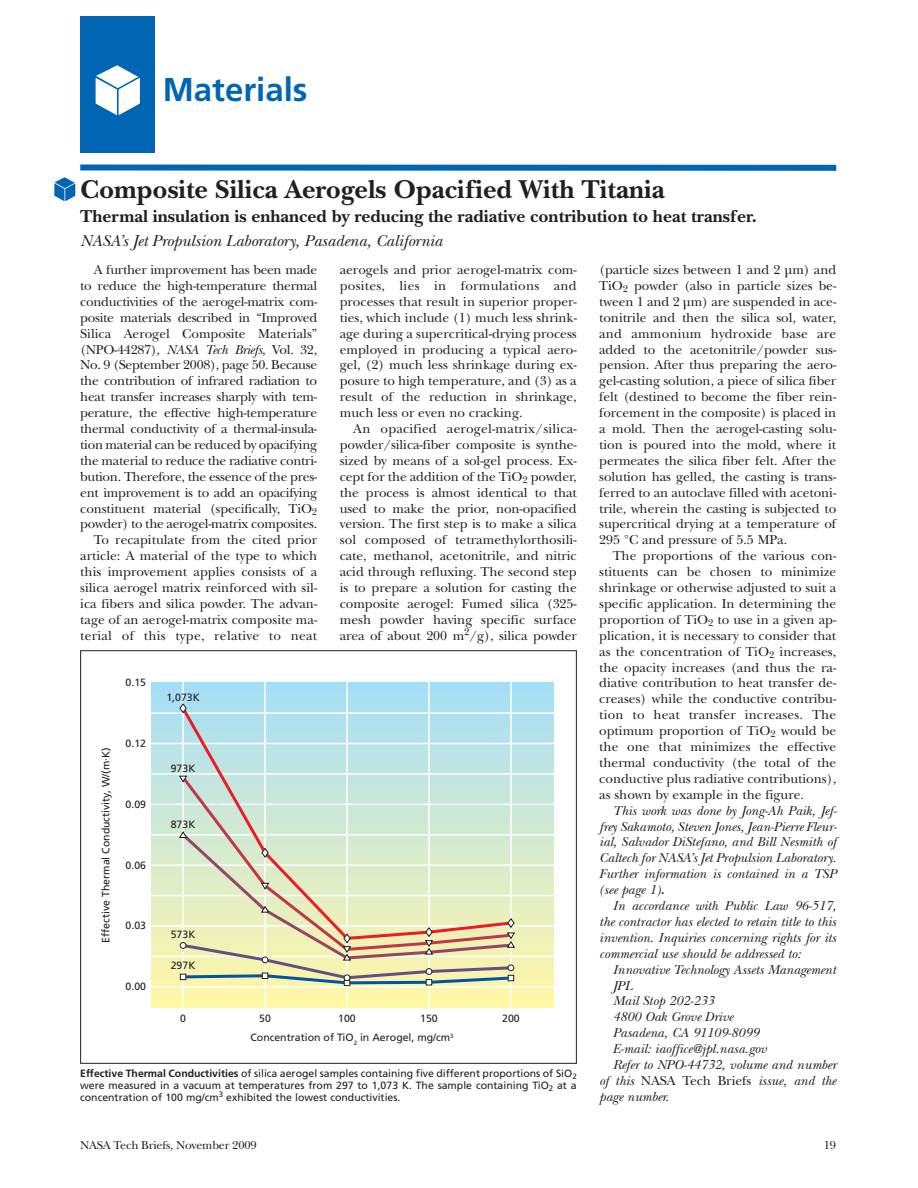
<style>
.page{position:relative;width:918px;height:1188px;background:#fff}
.page>*{position:absolute;margin:0;border:0;box-sizing:border-box;transform-origin:0 0}
.t1{font:700 33px "Frutiger";color:#0066b3}
.t2{font:700 27px "New Baskerville";color:#231f20}
.t3{font:700 18px "New Baskerville";color:#231f20}
.t4{font:italic 16.5px "New Baskerville";color:#231f20}
.t5{font:13.5px/15.9px "New Baskerville";letter-spacing:-.02em;color:#231f20;text-align:justify}
.t6{font:italic 13.5px/15.9px "New Baskerville";color:#231f20;text-align:justify}
.t7{font:12px "New Baskerville";letter-spacing:-.015em;color:#231f20}
.t8{font:10.5px/12px "Frutiger";color:#231f20;text-align:justify}
.s1{font-style:italic}
.s2{font-weight:700}
.s3{font-style:normal}
</style>
<div class="page">
<div style="left:80px;top:16px;width:75px;height:137px;background:#0066b3"></div>
<svg style="left:96px;top:65px;width:44px;height:50px"></svg>
<div style="left:80px;top:165px;width:756px;height:6px;background:#0066b3"></div>
<div style="left:151px;top:683px;width:402px;height:324px;background:linear-gradient(to bottom,#a6def8,#fff7a7)"></div>
<hr style="left:182px;top:681px;width:2px;height:326px;background:#fff">
<hr style="left:264px;top:681px;width:2px;height:326px;background:#fff">
<hr style="left:346px;top:681px;width:2px;height:326px;background:#fff">
<hr style="left:428px;top:681px;width:2px;height:326px;background:#fff">
<hr style="left:510px;top:681px;width:2px;height:326px;background:#fff">
<hr style="left:146px;top:712px;width:410px;height:2px;background:#fff">
<hr style="left:146px;top:743px;width:410px;height:1px;background:#fff">
<hr style="left:146px;top:773px;width:410px;height:2px;background:#fff">
<hr style="left:146px;top:804px;width:410px;height:1px;background:#fff">
<hr style="left:146px;top:834px;width:410px;height:2px;background:#fff">
<hr style="left:146px;top:864px;width:410px;height:2px;background:#fff">
<hr style="left:146px;top:895px;width:410px;height:1px;background:#fff">
<hr style="left:146px;top:925px;width:410px;height:2px;background:#fff">
<hr style="left:146px;top:956px;width:410px;height:1px;background:#fff">
<hr style="left:146px;top:986px;width:410px;height:2px;background:#fff">
<svg style="left:179px;top:704px;width:335px;height:69px;background:#bae2e8"></svg>
<svg style="left:179px;top:773px;width:335px;height:58px;background:#cce4d8"></svg>
<svg style="left:179px;top:703px;width:8px;height:11px"></svg>
<svg style="left:178px;top:775px;width:10px;height:8px"></svg>
<svg style="left:178px;top:831px;width:338px;height:155px;background:#dddebb"></svg>
<svg style="left:54px;top:177px;width:22px;height:24px"></svg>
<h1 class="t1" style="left:163px;top:76px;width:146px">Materials</h1>
<h2 class="t2" style="left:80px;top:179px;width:586px">Composite Silica Aerogels Opacified With Titania</h2>
<h3 class="t3" style="left:80px;top:209px;width:678px">Thermal insulation is enhanced by reducing the radiative contribution to heat transfer.</h3>
<p class="t4" style="left:80px;top:235px;width:364px">NASA’s Jet Propulsion Laboratory, Pasadena, California</p>
<p class="t5" style="left:80px;top:263px;width:239px;text-align:right">A further improvement has been made to reduce the high-temperature thermal conductivities of the aerogel-matrix com&shy;posite materials described in “Improved Silica Aerogel Composite Materials” (NPO-44287), <span class="s1">NASA Tech Briefs</span>, Vol. 32, No. 9 (September 2008), page 50. Because the contribution of infrared radiation to heat transfer increases sharply with tem&shy;perature, the effective high-temperature thermal conductivity of a thermal-insula&shy;tion material can be reduced by opacifying the material to reduce the radiative contri&shy;bution. Therefore, the essence of the pres&shy;ent improvement is to add an opacifying constituent material (specifically, TiO<sub>2 </sub>powder) to the aerogel-matrix composites.<br>To recapitulate from the cited prior article: A material of the type to which this improvement applies consists of a silica aerogel matrix reinforced with sil&shy;ica fibers and silica powder. The advan&shy;tage of an aerogel-matrix composite ma&shy;terial of this type, relative to neat</p>
<p class="t5" style="left:340px;top:263px;width:239px">aerogels and prior aerogel-matrix com&shy;posites, lies in formulations and processes that result in superior proper&shy;ties, which include (1) much less shrink&shy;age during a supercritical-drying process employed in producing a typical aero&shy;gel, (2) much less shrinkage during ex&shy;posure to high temperature, and (3) as a result of the reduction in shrinkage, much less or even no cracking.</p>
<p class="t5" style="left:340px;top:422px;width:239px;text-indent:14px">An opacified aerogel-matrix/silica&shy;powder/silica-fiber composite is synthe&shy;sized by means of a sol-gel process. Ex&shy;cept for the addition of the TiO<sub>2</sub> powder, the process is almost identical to that used to make the prior, non-opacified version. The first step is to make a silica sol composed of tetramethylorthosili&shy;cate, methanol, acetonitrile, and nitric acid through refluxing. The second step is to prepare a solution for casting the composite aerogel: Fumed silica (325- mesh powder having specific surface area of about 200 m<sup>2</sup>/g), silica powder</p>
<p class="t8" style="left:126px;top:677px;width:22px">0.15</p>
<p class="t8" style="left:101px;top:943px;width:197px;rotate:-90deg">Effective Thermal Conductivity, W/(m·K)</p>
<p class="t8" style="left:126px;top:738px;width:22px">0.12</p>
<p class="t8" style="left:126px;top:799px;width:22px">0.09</p>
<p class="t8" style="left:126px;top:860px;width:22px">0.06</p>
<p class="t8" style="left:126px;top:921px;width:22px">0.03</p>
<p class="t8" style="left:126px;top:981px;width:22px">0.00</p>
<p class="t8" style="left:166px;top:692px;width:35px">1,073K</p>
<p class="t8" style="left:171px;top:763px;width:26px">973K</p>
<p class="t8" style="left:171px;top:819px;width:26px">873K</p>
<p class="t8" style="left:171px;top:929px;width:26px">573K</p>
<p class="t8" style="left:171px;top:960px;width:26px">297K</p>
<p class="t8" style="left:180px;top:1013px;width:7px">0</p>
<p class="t8" style="left:420px;top:1013px;width:19px">150</p>
<p class="t8" style="left:502px;top:1013px;width:19px">200</p>
<p class="t8" style="left:250px;top:1009px;width:205px;line-height:19.5px;text-indent:88px">100<br>Concentration of TiO<sub>2</sub> in Aerogel, mg/cm<sup>3</sup></p>
<p class="t8" style="left:259px;top:1013px;width:13px">50</p>
<p class="t8" style="left:80px;top:1068px;width:498px"><span class="s2">Effective Thermal Conductivities</span> of silica aerogel samples containing five different proportions of SiO<sub>2 </sub>were measured in a vacuum at temperatures from 297 to 1,073 K. The sample containing TiO<sub>2</sub> at a concentration of 100 mg/cm<sup>3</sup> exhibited the lowest conductivities.</p>
<p class="t5" style="left:599px;top:263px;width:239px">(particle sizes between 1 and 2 µm) and TiO<sub>2</sub> powder (also in particle sizes be&shy;tween 1 and 2 µm) are suspended in ace&shy;tonitrile and then the silica sol, water, and ammonium hydroxide base are added to the acetonitrile/powder sus&shy;pension. After thus preparing the aero&shy;gel-casting solution, a piece of silica fiber felt (destined to become the fiber rein&shy;forcement in the composite) is placed in a mold. Then the aerogel-casting solu&shy;tion is poured into the mold, where it permeates the silica fiber felt. After the solution has gelled, the casting is trans&shy;ferred to an autoclave filled with acetoni&shy;trile, wherein the casting is subjected to supercritical drying at a temperature of 295 °C and pressure of 5.5 MPa.</p>
<p class="t5" style="left:599px;top:550px;width:239px;text-indent:14px">The proportions of the various con&shy;stituents can be chosen to minimize shrinkage or otherwise adjusted to suit a specific application. In determining the proportion of TiO<sub>2</sub> to use in a given ap&shy;plication, it is necessary to consider that as the concentration of TiO<sub>2</sub> increases, the opacity increases (and thus the ra&shy;diative contribution to heat transfer de&shy;creases) while the conductive contribu&shy;tion to heat transfer increases. The optimum proportion of TiO<sub>2</sub> would be the one that minimizes the effective thermal conductivity (the total of the conductive plus radiative contributions), as shown by example in the figure.</p>
<p class="t6" style="left:599px;top:804px;width:239px;text-indent:14px">This work was done by Jong-Ah Paik, Jef&shy;frey Sakamoto, Steven Jones, Jean-Pierre Fleur&shy;ial, Salvador DiStefano, and Bill Nesmith of Caltech for NASA’s Jet Propulsion Laboratory.<br>Further information is contained in a TSP (see page 1)<span class="s2">.</span></p>
<p class="t6" style="left:599px;top:899px;width:239px;text-indent:14px">In accordance with Public Law 96-517, the contractor has elected to retain title to this invention. Inquiries concerning rights for its commercial use should be addressed to:</p>
<p class="t6" style="left:613px;top:963px;width:225px">Innovative Technology Assets Management</p>
<p class="t6" style="left:613px;top:979px;width:21px">JPL</p>
<p class="t6" style="left:613px;top:995px;width:103px">Mail Stop 202-233</p>
<p class="t6" style="left:613px;top:1011px;width:122px">4800 Oak Grove Drive</p>
<p class="t6" style="left:613px;top:1027px;width:148px">Pasadena, CA 91109-8099</p>
<p class="t6" style="left:613px;top:1043px;width:156px">E-mail: iaoffice@jpl.nasa.gov</p>
<p class="t6" style="left:613px;top:1058px;width:225px">Refer to NPO-44732, volume and number</p>
<p class="t6" style="left:599px;top:1074px;width:239px">of this <span class="s3">NASA Tech Briefs</span> issue, and the</p>
<p class="t6" style="left:599px;top:1090px;width:71px">page number.</p>
<p class="t7" style="left:80px;top:1140px;width:178px">NASA Tech Briefs, November 2009</p>
<p class="t7" style="left:824px;top:1140px;width:14px">19</p>
</div>
